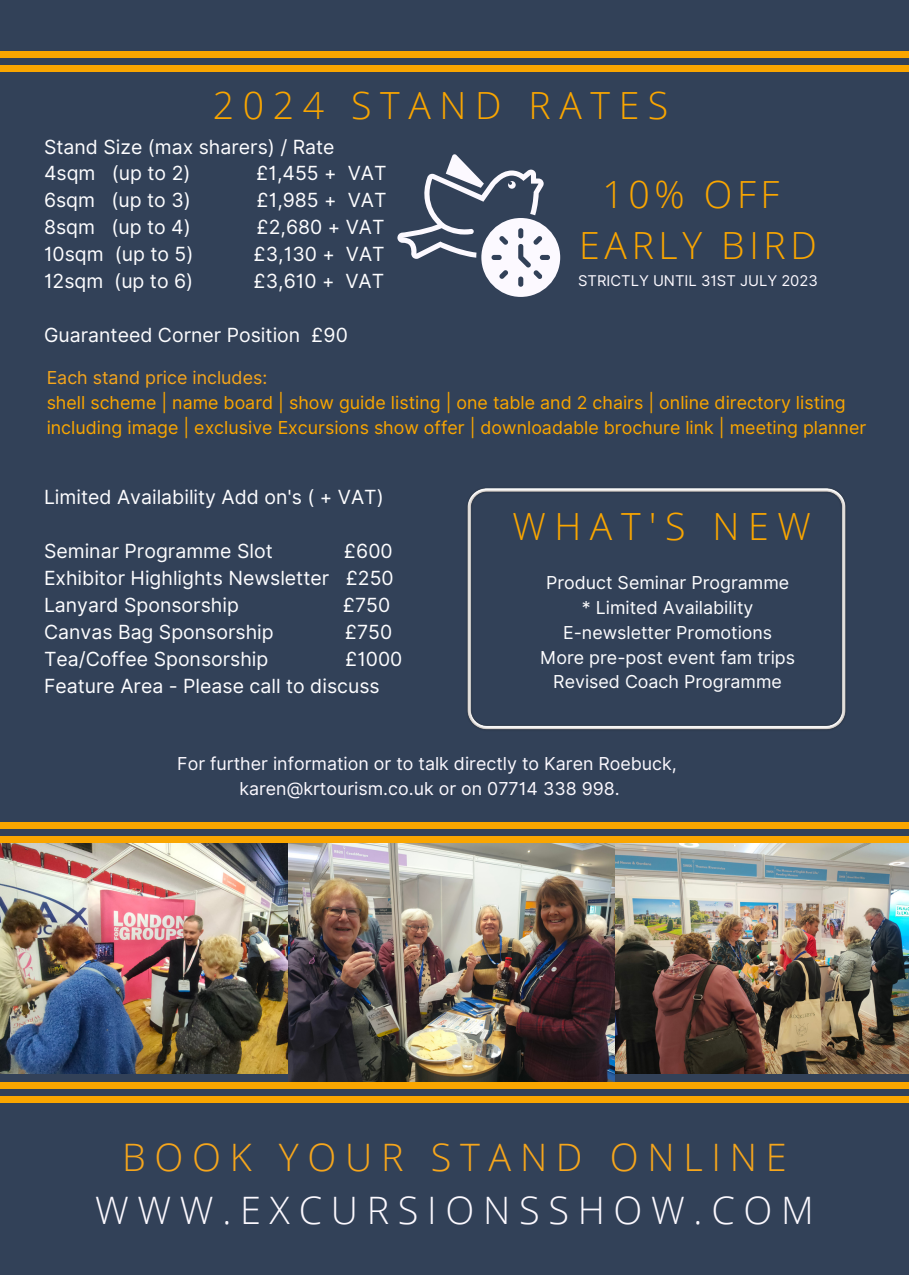
<style>
.page{position:relative;width:909px;height:1276px;background:#fff}
.page>*{position:absolute;margin:0;border:0;box-sizing:border-box;transform-origin:0 0}
.t1{font:300 37.8px "Open Sans";letter-spacing:.23em;color:#fcf9ff}
.t2{font:300 37.8px "Open Sans";letter-spacing:.23em;color:#f6a61c}
.t3{font:300 37.5px "Open Sans";letter-spacing:.23em;color:#faa600}
.t4{font:300 37.5px "Open Sans";letter-spacing:.125em;color:#faa600}
.t5{font:19.5px "Inter";color:#fdfdff}
.t6{font:17.85px/24.8px "Inter";color:#faa600}
.t7{font:17.85px "Inter";color:#fdfdff}
.t8{font:17.85px "Inter";color:#fcf9ff}
.t9{font:17.85px "Inter";color:#f6a61c}
.t10{font:14.85px "Inter";color:#fcf9ff}
</style>
<div class="page">
<div style="left:0;top:0;width:909px;height:1274px;background:#324158"></div>
<div style="left:0;top:66px;width:909px;height:6px;background:#faa600"></div>
<div style="left:0;top:51px;width:909px;height:7px;background:#faa600"></div>
<img style="left:614px;top:843px;width:295px;height:231px">
<img style="left:0;top:843px;width:288px;height:231px">
<img style="left:288px;top:843px;width:326px;height:239px">
<div style="left:0;top:837px;width:909px;height:6px;background:#faa600"></div>
<div style="left:0;top:822px;width:909px;height:7px;background:#faa600"></div>
<div style="left:0;top:1097px;width:909px;height:6px;background:#faa600"></div>
<div style="left:0;top:1082px;width:909px;height:7px;background:#faa600"></div>
<svg style="left:397px;top:154px;width:163px;height:143px"></svg>
<img style="left:467px;top:488px;width:379px;height:242px">
<p class="t3" style="left:213px;top:79px;width:457px">2024 STAND RATES</p>
<p class="t5" style="left:44px;top:135px;width:292px">Stand Size (max sharers) / Rate</p>
<p class="t5" style="left:44px;top:162px;width:148px">4sqm (up to 2)</p>
<p class="t5" style="left:256px;top:162px;width:132px">£1,455 + VAT</p>
<p class="t5" style="left:44px;top:189px;width:148px">6sqm (up to 3)</p>
<p class="t5" style="left:257px;top:189px;width:132px">£1,985 + VAT</p>
<p class="t5" style="left:44px;top:216px;width:148px">8sqm (up to 4)</p>
<p class="t5" style="left:257px;top:216px;width:130px">£2,680 + VAT</p>
<p class="t5" style="left:44px;top:243px;width:151px">10sqm (up to 5)</p>
<p class="t5" style="left:254px;top:243px;width:133px">£3,130 + VAT</p>
<p class="t5" style="left:44px;top:270px;width:151px">12sqm (up to 6)</p>
<p class="t5" style="left:254px;top:270px;width:132px">£3,610 + VAT</p>
<p class="t5" style="left:44px;top:324px;width:305px">Guaranteed Corner Position £90</p>
<p class="t3" style="left:602px;top:168px;width:178px">10% OFF</p>
<p class="t4" style="left:579px;top:219px;width:239px">EARLY BIRD</p>
<p class="t10" style="left:578px;top:271px;width:241px">STRICTLY UNTIL 31ST JULY 2023</p>
<p class="t9" style="left:47px;top:367px;width:222px">Each stand price includes:</p>
<p class="t6" style="left:47px;top:390px;width:821px">shell scheme | name board | show guide listing | one table and 2 chairs | online directory listing including image | exclusive Excursions show offer | downloadable brochure link | meeting planner</p>
<p class="t5" style="left:44px;top:485px;width:341px">Limited Availability Add on's ( + VAT)</p>
<p class="t5" style="left:44px;top:539px;width:230px">Seminar Programme Slot</p>
<p class="t5" style="left:344px;top:539px;width:50px">£600</p>
<p class="t5" style="left:44px;top:566px;width:351px">Exhibitor Highlights Newsletter £250</p>
<p class="t5" style="left:44px;top:593px;width:196px">Lanyard Sponsorship</p>
<p class="t5" style="left:343px;top:593px;width:49px">£750</p>
<p class="t5" style="left:44px;top:620px;width:231px">Canvas Bag Sponsorship</p>
<p class="t5" style="left:345px;top:620px;width:49px">£750</p>
<p class="t5" style="left:44px;top:647px;width:226px">Tea/Coffee Sponsorship</p>
<p class="t5" style="left:345px;top:647px;width:59px">£1000</p>
<p class="t5" style="left:44px;top:674px;width:337px">Feature Area - Please call to discuss</p>
<p class="t3" style="left:512px;top:500px;width:300px">WHAT'S NEW</p>
<p class="t7" style="left:546px;top:572px;width:245px">Product Seminar Programme</p>
<p class="t7" style="left:582px;top:597px;width:173px">* Limited Availability</p>
<p class="t7" style="left:563px;top:622px;width:211px">E-newsletter Promotions</p>
<p class="t7" style="left:540px;top:646px;width:256px">More pre-post event fam trips</p>
<p class="t7" style="left:553px;top:671px;width:230px">Revised Coach Programme</p>
<p class="t8" style="left:177px;top:753px;width:501px">For further information or to talk directly to Karen Roebuck,</p>
<p class="t8" style="left:239px;top:778px;width:382px">karen@krtourism.co.uk or on 07714 338 998.</p>
<p class="t2" style="left:122px;top:1130px;width:666px">BOOK YOUR STAND ONLINE</p>
<p class="t1" style="left:95px;top:1183px;width:720px">WWW.EXCURSIONSSHOW.COM</p>
</div>
